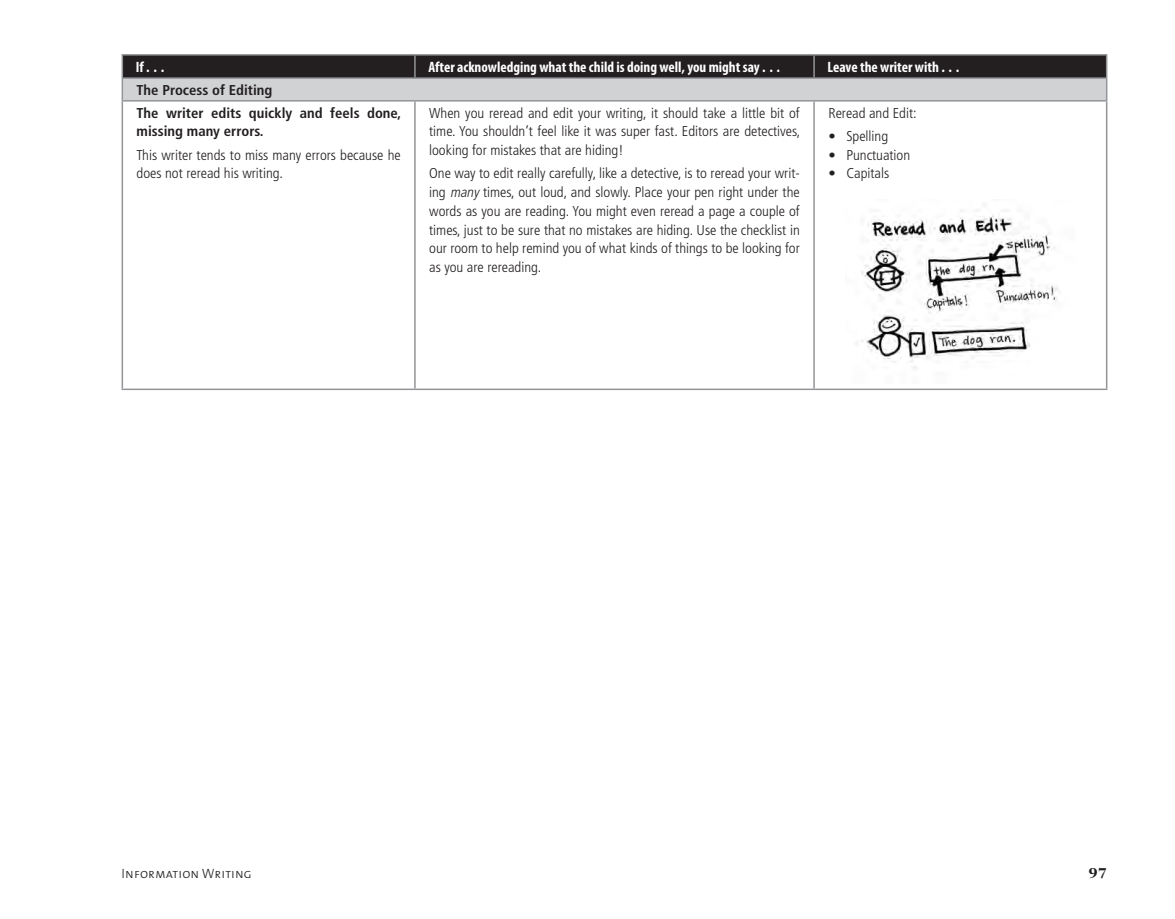
<style>
.page{position:relative;width:1175px;height:919px;background:#fff}
.page>*{position:absolute;margin:0;border:0;box-sizing:border-box;transform-origin:0 0}
.t1{font:700 condensed 15px "Myriad Pro";color:#fff}
.t2{font:800 15px "Fairfield LH";color:#231f20}
.t3{font:300 condensed 14.25px/18.8px "Frutiger";color:#231f20;text-align:justify}
.t4{font:700 condensed 14.25px/22.6px "Frutiger";color:#231f20}
.t5{font:13.5px "The Mix Light Caps";letter-spacing:.01em;color:#231f20}
.s1{font-weight:700}
.s2{font-style:italic}
</style>
<div class="page">
<hr style="left:414px;top:101px;width:2px;height:287px;background:#939598">
<hr style="left:813px;top:101px;width:2px;height:287px;background:#939598">
<hr style="left:122px;top:101px;width:1px;height:287px;background:#939598">
<hr style="left:1106px;top:101px;width:1px;height:287px;background:#939598">
<hr style="left:122px;top:388px;width:293px;height:2px;background:#939598">
<hr style="left:415px;top:388px;width:399px;height:2px;background:#939598">
<hr style="left:814px;top:388px;width:293px;height:2px;background:#939598">
<hr style="left:122px;top:54px;width:293px;height:2px;background:#939598">
<hr style="left:415px;top:54px;width:399px;height:2px;background:#939598">
<hr style="left:814px;top:54px;width:293px;height:2px;background:#939598">
<svg style="left:122px;top:55px;width:985px;height:45px;background:#7a787a"></svg>
<hr style="left:122px;top:100px;width:293px;height:1px;background:#939598">
<hr style="left:415px;top:100px;width:399px;height:1px;background:#939598">
<hr style="left:814px;top:100px;width:293px;height:1px;background:#939598">
<img style="left:856px;top:204px;width:202px;height:165px">
<p class="t1" style="left:136px;top:58px;width:30px">If ...</p>
<p class="t1" style="left:428px;top:58px;width:353px">After acknowledging what the child is doing well, you might say . . .</p>
<p class="t1" style="left:827px;top:58px;width:133px">Leave the writer with . . .</p>
<p class="t4" style="left:137px;top:78px;width:266px">The Process of Editing<br>The writer edits quickly and feels done,</p>
<p class="t3" style="left:137px;top:120px;width:266px;line-height:23.2px"><span class="s1">missing many errors.<br></span>This writer tends to miss many errors because he</p>
<p class="t3" style="left:137px;top:164px;width:148px">does not reread his writing.</p>
<p class="t3" style="left:429px;top:103px;width:373px">When you reread and edit your writing, it should take a little bit of time. You shouldn’t feel like it was super fast. Editors are detectives, looking for mistakes that are hiding!</p>
<p class="t3" style="left:429px;top:164px;width:372px">One way to edit really carefully, like a detective, is to reread your writ&shy;ing <span class="s2">many</span> times, out loud, and slowly. Place your pen right under the words as you are reading. You might even reread a page a couple of times, just to be sure that no mistakes are hiding. Use the checklist in our room to help remind you of what kinds of things to be looking for as you are rereading.</p>
<p class="t3" style="left:828px;top:103px;width:90px">Reread and Edit:</p>
<p class="t3" style="left:828px;top:127px;width:61px">• Spelling</p>
<p class="t3" style="left:828px;top:145px;width:83px">• Punctuation</p>
<p class="t3" style="left:828px;top:164px;width:62px">• Capitals</p>
<p class="t5" style="left:122px;top:862px;width:132px">Information Writing</p>
<p class="t2" style="left:1088px;top:864px;width:20px">97</p>
</div>
